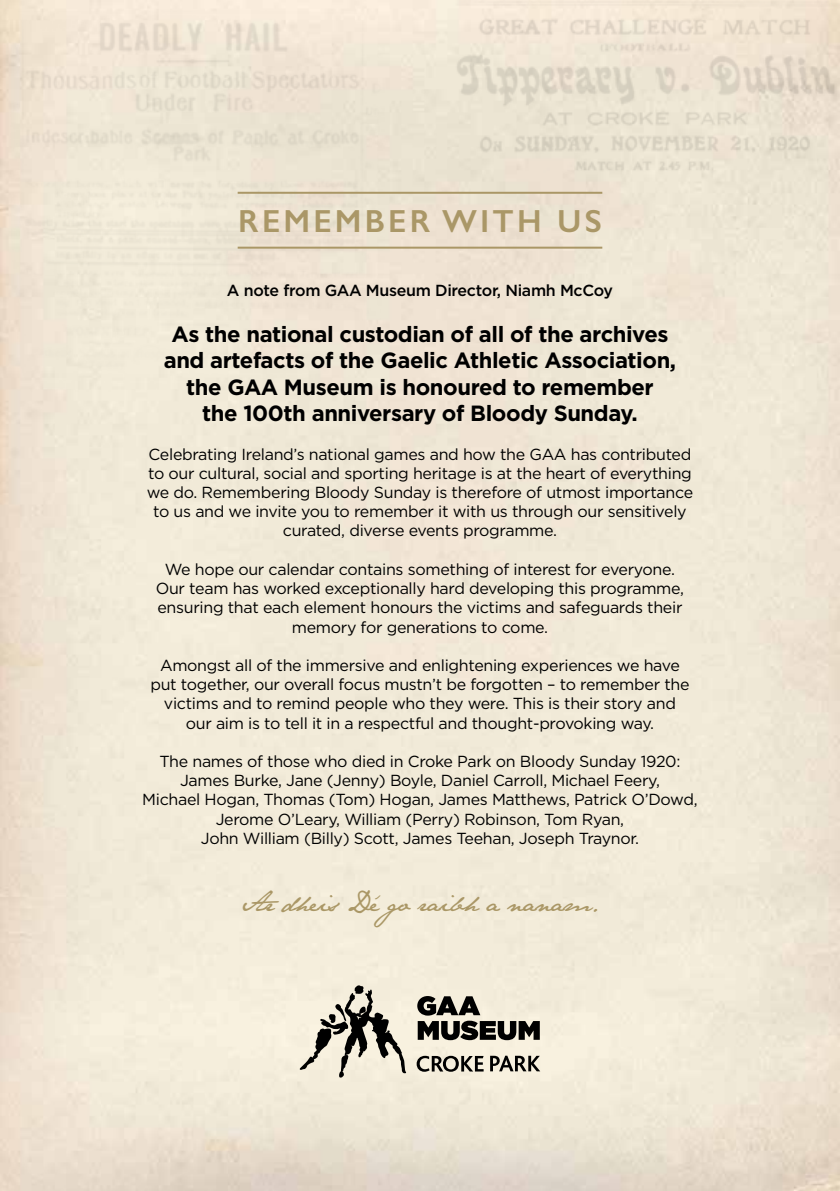
<style>
.page{position:relative;width:840px;height:1191px;background:#fff}
.page>*{position:absolute;margin:0;border:0;box-sizing:border-box;transform-origin:0 0}
.t1{font:600 32px "Gill Sans";letter-spacing:.1em;color:#aa9767}
.t2{font:24px "Jane Austen";letter-spacing:-.02em;color:#aa9766}
.t3{font:700 22px/26.4px "Gotham";letter-spacing:-.02em;color:#000;text-align:center}
.t4{font:16px/19.2px "Gotham";letter-spacing:-.02em;color:#000;text-align:center}
.t5{font:500 16px "Gotham";letter-spacing:-.02em;color:#000}
</style>
<div class="page">
<img style="left:1px;top:0;width:838px;height:1191px">
<img style="left:0;top:746px;width:1px;height:445px">
<img style="left:0;top:326px;width:1px;height:573px">
<img style="left:0;top:0;width:384px;height:391px">
<img style="left:0;top:0;width:1px;height:350px">
<hr style="left:237px;top:192px;width:365px;height:2px;background:#aa9766">
<hr style="left:237px;top:247px;width:365px;height:2px;background:#aa9766">
<img style="left:0;top:264px;width:1px;height:99px">
<svg style="left:299px;top:985px;width:107px;height:92px;background:#bcb7a9"></svg>
<svg style="left:416px;top:1055px;width:67px;height:16px"></svg>
<svg style="left:490px;top:1055px;width:50px;height:16px"></svg>
<svg style="left:417px;top:996px;width:122px;height:44px;background:#89857b"></svg>
<img style="left:431px;top:0;width:408px;height:173px">
<h1 class="t1" style="left:238px;top:202px;width:365px">REMEMBER WITH US</h1>
<p class="t5" style="left:227px;top:280px;width:387px">A note from GAA Museum Director, Niamh McCoy</p>
<h3 class="t3" style="left:164px;top:321px;width:513px">As the national custodian of all of the archives and artefacts of the Gaelic Athletic Association, the GAA Museum is honoured to remember<br>the 100th anniversary of Bloody Sunday.</h3>
<p class="t4" style="left:147px;top:444px;width:547px">Celebrating Ireland’s national games and how the GAA has contributed to our cultural, social and sporting heritage is at the heart of everything we do. Remembering Bloody Sunday is therefore of utmost importance to us and we invite you to remember it with us through our sensitively curated, diverse events programme.</p>
<p class="t4" style="left:156px;top:559px;width:529px">We hope our calendar contains something of interest for everyone.<br>Our team has worked exceptionally hard developing this programme, ensuring that each element honours the victims and safeguards their memory for generations to come.</p>
<p class="t4" style="left:150px;top:655px;width:540px">Amongst all of the immersive and enlightening experiences we have put together, our overall focus mustn’t be forgotten – to remember the victims and to remind people who they were. This is their story and our aim is to tell it in a respectful and thought-provoking way.</p>
<p class="t4" style="left:142px;top:751px;width:556px">The names of those who died in Croke Park on Bloody Sunday 1920:<br>James Burke, Jane (Jenny) Boyle, Daniel Carroll, Michael Feery,<br>Michael Hogan, Thomas (Tom) Hogan, James Matthews, Patrick O’Dowd, Jerome O’Leary, William (Perry) Robinson, Tom Ryan,<br>John William (Billy) Scott, James Teehan, Joseph Traynor.</p>
<h2 class="t2" style="left:240px;top:888px;width:360px">Ar dheis Dé go raibh a nanam.</h2>
</div>
